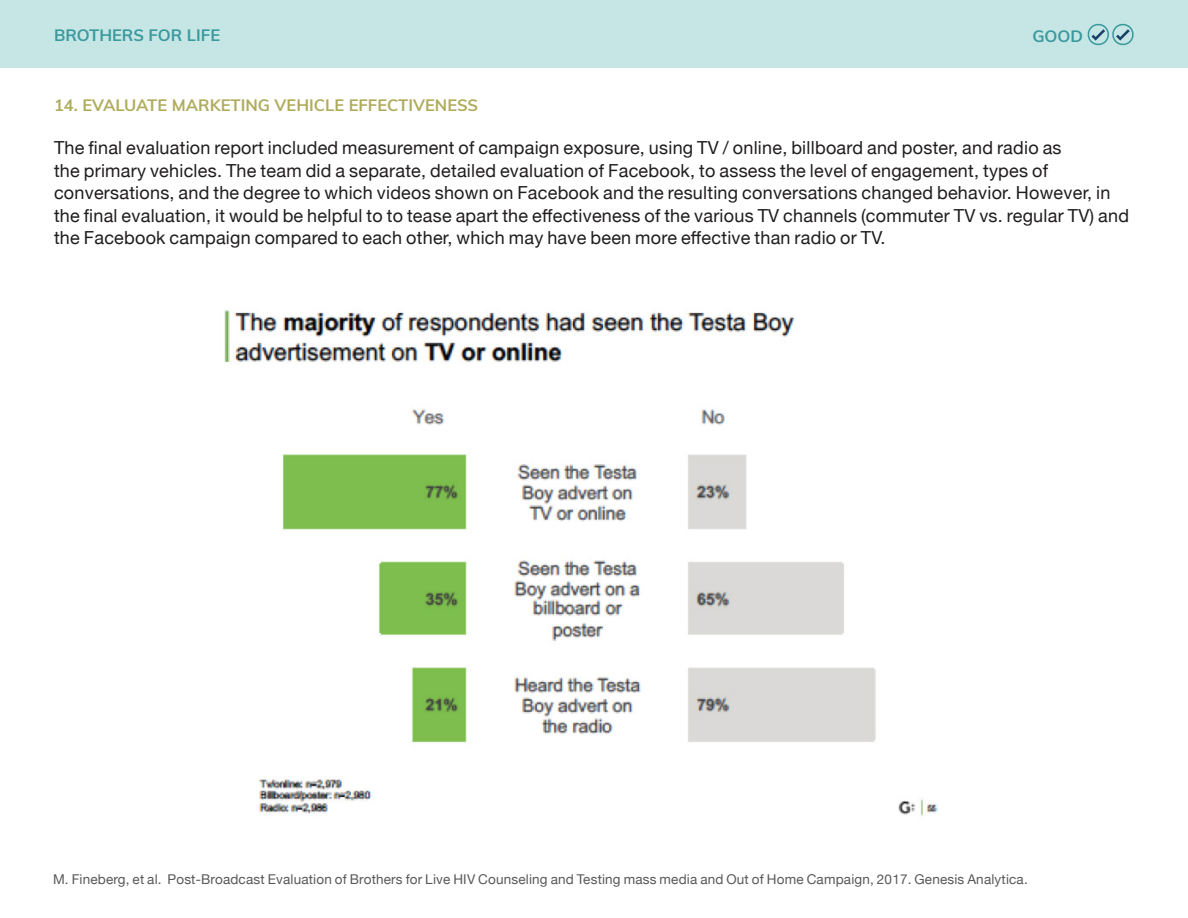
<style>
.page{position:relative;width:1188px;height:918px;background:#fff}
.page>*{position:absolute;margin:0;border:0;box-sizing:border-box;transform-origin:0 0}
.body{font:18px/22.5px "Helvetica Neue";letter-spacing:.015em;color:#201d1e}
.best_practice_header{font:700 16.5px "Muli";color:#b0ac5d}
.t1{font:700 16.5px "Muli";color:#3b9a9e}
.citation{font:13.5px "Helvetica Neue";letter-spacing:.015em;color:#57585a}
</style>
<div class="page">
<div style="left:0;top:0;width:1188px;height:68px;background:#c6e6e5"></div>
<svg style="left:1087px;top:24px;width:47px;height:22px"></svg>
<img style="left:224px;top:309px;width:714px;height:508px">
<p class="t1" style="left:54px;top:23px;width:168px">BROTHERS FOR LIFE</p>
<p class="t1" style="left:1032px;top:24px;width:52px">GOOD</p>
<p class="best_practice_header" style="left:54px;top:93px;width:426px">14. EVALUATE MARKETING VEHICLE EFFECTIVENESS</p>
<p class="body" style="left:54px;top:138px;width:1077px">The final evaluation report included measurement of campaign exposure, using TV / online, billboard and poster, and radio as<br>the primary vehicles. The team did a separate, detailed evaluation of Facebook, to assess the level of engagement, types of conversations, and the degree to which videos shown on Facebook and the resulting conversations changed behavior. However, in the final evaluation, it would be helpful to to tease apart the effectiveness of the various TV channels (commuter TV vs. regular TV) and the Facebook campaign compared to each other, which may have been more effective than radio or TV.</p>
<p class="citation" style="left:53px;top:870px;width:976px">M. Fineberg, et al. Post-Broadcast Evaluation of Brothers for Live HIV Counseling and Testing mass media and Out of Home Campaign, 2017. Genesis Analytica.</p>
</div>
